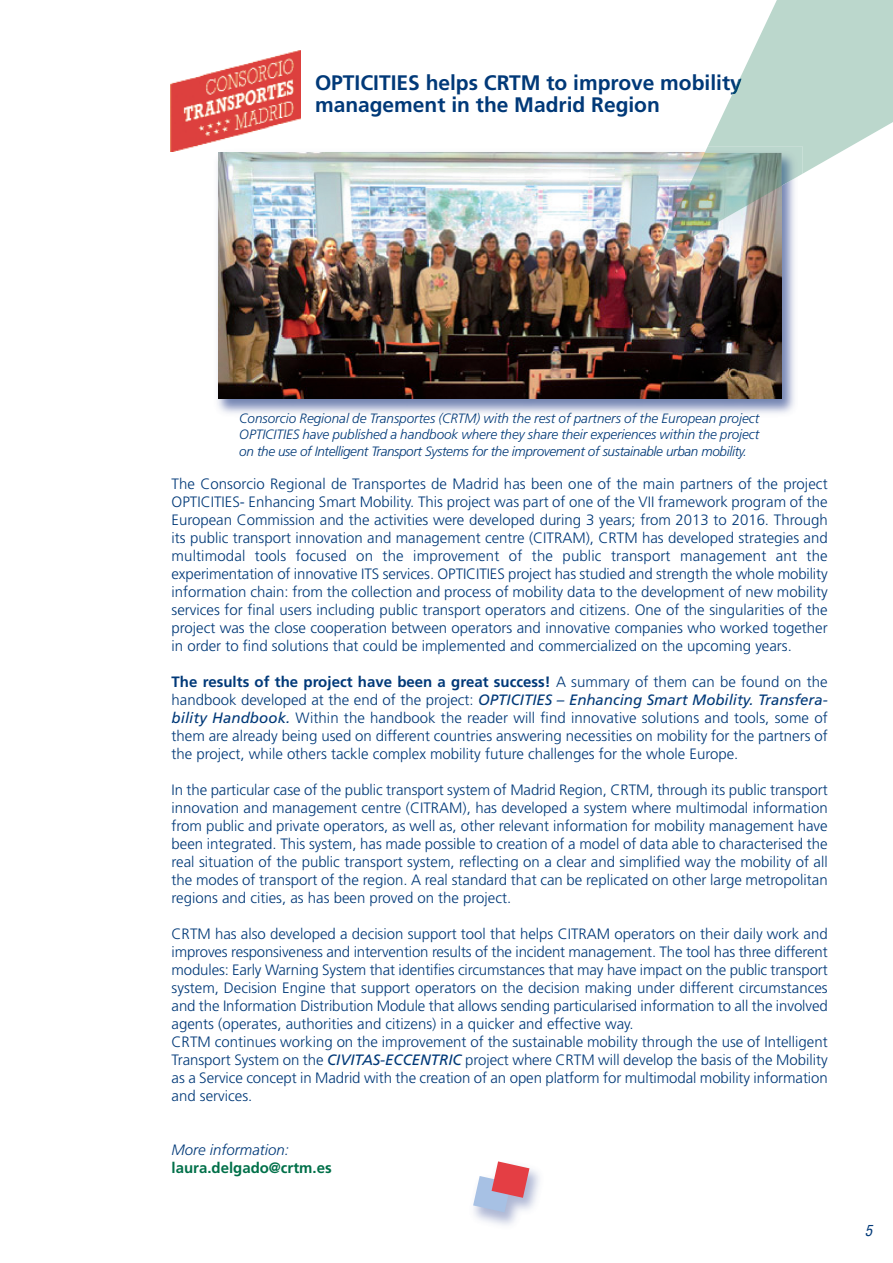
<style>
.page{position:relative;width:893px;height:1263px;background:#fff}
.page>*{position:absolute;margin:0;border:0;box-sizing:border-box;transform-origin:0 0}
.t1{font:700 21px/22.5px "Frutiger";color:#013978}
.t2{font:300 15px/18px "Frutiger";color:#013978;text-align:justify}
.t3{font:700 15px "Frutiger";color:#007049}
.t4{font:italic 300 15px "Frutiger";color:#013978}
.t5{font:italic condensed 15px "Helvetica";color:#013978}
.t6{font:italic 300 13.5px/16.5px "Frutiger";letter-spacing:-.025em;color:#013978;text-align:justify}
.s1{font-weight:700}
.s2{font-weight:400;font-style:italic}
</style>
<div class="page">
<svg style="left:473px;top:1161px;width:56px;height:51px"></svg>
<img style="left:171px;top:50px;width:129px;height:102px">
<img style="left:217px;top:152px;width:578px;height:262px">
<img style="left:211px;top:146px;width:89px;height:6px">
<img style="left:219px;top:153px;width:562px;height:245px">
<svg style="left:708px;top:0;width:185px;height:174px"></svg>
<img style="left:705px;top:146px;width:97px;height:40px">
<img style="left:655px;top:153px;width:126px;height:105px">
<h1 class="t1" style="left:315px;top:73px;width:428px">OPTICITIES helps CRTM to improve mobility management in the Madrid Region</h1>
<p class="t6" style="left:239px;top:411px;width:521px">Consorcio Regional de Transportes (CRTM) with the rest of partners of the European project OPTICITIES have published a handbook where they share their experiences within the project on the use of Intelligent Transport Systems for the improvement of sustainable urban mobility.</p>
<p class="t2" style="left:172px;top:475px;width:658px">The Consorcio Regional de Transportes de Madrid has been one of the main partners of the project OPTICITIES- Enhancing Smart Mobility. This project was part of one of the VII framework program of the European Commission and the activities were developed during 3 years; from 2013 to 2016. Through its public transport innovation and management centre (CITRAM), CRTM has developed strategies and multimodal tools focused on the improvement of the public transport management ant the experimentation of innovative ITS services. OPTICITIES project has studied and strength the whole mobility information chain: from the collection and process of mobility data to the development of new mobility services for final users including public transport operators and citizens. One of the singularities of the project was the close cooperation between operators and innovative companies who worked together in order to find solutions that could be implemented and commercialized on the upcoming years.</p>
<p class="t2" style="left:172px;top:673px;width:658px"><span class="s1">The results of the project have been a great success!</span> A summary of them can be found on the handbook developed at the end of the project: <span class="s2">OPTICITIES – Enhancing Smart Mobility. Transfera&shy;bility Handbook.</span> Within the handbook the reader will find innovative solutions and tools, some of them are already being used on different countries answering necessities on mobility for the partners of the project, while others tackle complex mobility future challenges for the whole Europe.</p>
<p class="t2" style="left:172px;top:781px;width:658px">In the particular case of the public transport system of Madrid Region, CRTM, through its public transport innovation and management centre (CITRAM), has developed a system where multimodal information from public and private operators, as well as, other relevant information for mobility management have been integrated. This system, has made possible to creation of a model of data able to characterised the real situation of the public transport system, reflecting on a clear and simplified way the mobility of all the modes of transport of the region. A real standard that can be replicated on other large metropolitan regions and cities, as has been proved on the project.</p>
<p class="t2" style="left:172px;top:925px;width:658px;text-align:left">CRTM has also developed a decision support tool that helps CITRAM operators on their daily work and improves responsiveness and intervention results of the incident management. The tool has three different modules: Early Warning System that identifies circumstances that may have impact on the public transport system, Decision Engine that support operators on the decision making under different circumstances and the Information Distribution Module that allows sending particularised information to all the involved agents (operates, authorities and citizens) in a quicker and effective way.<br>CRTM continues working on the improvement of the sustainable mobility through the use of Intelligent Transport System on the <span class="s2">CIVITAS-ECCENTRIC</span> project where CRTM will develop the basis of the Mobility as a Service concept in Madrid with the creation of an open platform for multimodal mobility information and services.</p>
<p class="t4" style="left:172px;top:1143px;width:119px">More information:</p>
<p class="t3" style="left:172px;top:1161px;width:162px">laura.delgado@crtm.es</p>
<p class="t5" style="left:865px;top:1222px;width:9px">5</p>
</div>
